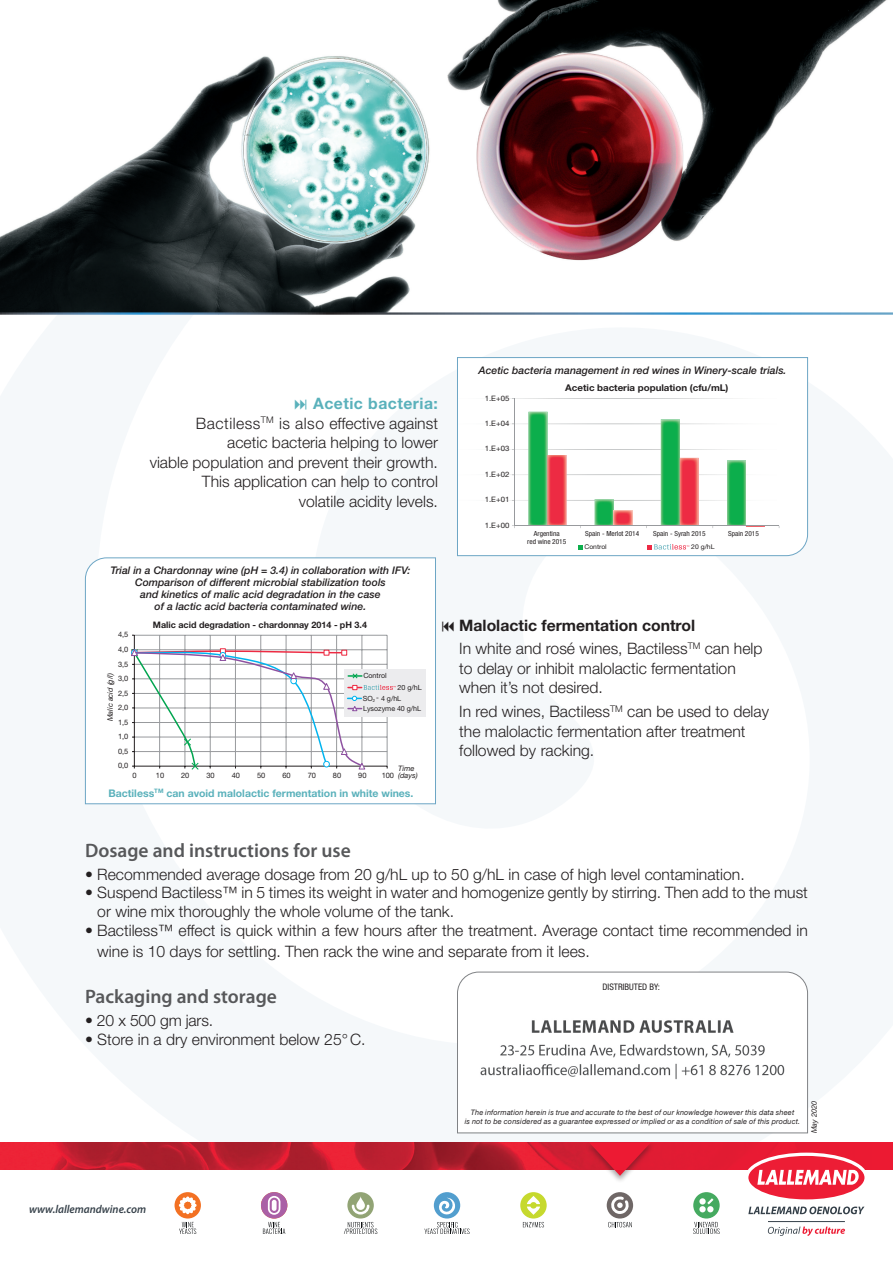
<style>
.page{position:relative;width:893px;height:1263px;background:#fff}
.page>*{position:absolute;margin:0;border:0;box-sizing:border-box;transform-origin:0 0}
.t1{font:600 19.5px "Myriad Pro";color:#57585a}
.t2{font:300 15.75px/19.5px "Helvetica Neue LT Std";color:#231f20}
.t3{font:italic 600 11.55px "Myriad Pro";color:#36414a;scale:.96 1}
.t4{font:italic 500 10.5px/12px "Helvetica Neue LT Std";color:#231f20;text-align:center}
.t5{font:700 10.5px "Helvetica Neue LT Std";color:#5ab1bb}
.t6{font:700 9.3px "Helvetica Neue LT Std";color:#231f20;scale:1.05 1}
.t7{font:700 9px "Helvetica Neue LT Std";color:#231f20}
.t8{font:condensed 9px "Helvetica Neue LT Std";color:#231f20}
.t9{font:italic 7.5px/9px "Helvetica Neue LT Std";letter-spacing:.025em;color:#231f20;text-align:center}
.t10{font:7.5px "Helvetica Neue LT Std";letter-spacing:-.005em;color:#231f20}
.t11{font:7.5px "Helvetica Neue LT Std";letter-spacing:-.005em;color:#231f20;scale:1.05 1}
.t12{font:italic 7.5px "Helvetica Neue LT Std";letter-spacing:-.01em;color:#231f20}
.t13{font:italic 7.5px/7.1px "Helvetica Neue LT Std";color:#231f20}
.t14{font:condensed 7.05px "Helvetica Neue LT Std";color:#231f20;scale:1.05 1}
.t15{font:7.05px/10.5px "Helvetica Neue LT Std";letter-spacing:-.005em;color:#231f20}
.t16{font:6.45px "Helvetica Neue LT Std";color:#231f20;scale:1.05 1}
.s1{font-weight:700;color:#5ab1bb}
.s2{font-weight:700}
</style>
<div class="page">
<svg style="left:457px;top:971px;width:351px;height:163px"></svg>
<svg style="left:0;top:0;width:893px;height:315px"></svg>
<svg style="left:85px;top:557px;width:351px;height:247px"></svg>
<svg style="left:457px;top:357px;width:351px;height:199px"></svg>
<img style="left:479px;top:1007px;width:306px;height:73px">
<img style="left:0;top:1142px;width:893px;height:28px">
<hr style="left:768px;top:1221px;width:77px;height:1px;background:#354049">
<svg style="left:745px;top:1152px;width:123px;height:62px"></svg>
<svg style="left:768px;top:1226px;width:77px;height:10px"></svg>
<div style="left:434px;top:1192px;width:26px;height:26px;background:#529ece;border-radius:50%"></div>
<svg style="left:439px;top:1198px;width:16px;height:17px"></svg>
<svg style="left:263px;top:1222px;width:22px;height:12px"></svg>
<div style="left:261px;top:1192px;width:26px;height:26px;background:#aa60a6;border-radius:50%"></div>
<svg style="left:268px;top:1196px;width:12px;height:19px"></svg>
<svg style="left:523px;top:1222px;width:21px;height:5px"></svg>
<div style="left:520px;top:1192px;width:27px;height:26px;background:#c6d92e;border-radius:50%"></div>
<svg style="left:527px;top:1196px;width:13px;height:19px"></svg>
<svg style="left:344px;top:1222px;width:33px;height:12px"></svg>
<div style="left:347px;top:1192px;width:27px;height:26px;background:#92a475;border-radius:50%"></div>
<svg style="left:356px;top:1196px;width:9px;height:14px"></svg>
<svg style="left:352px;top:1205px;width:17px;height:9px"></svg>
<svg style="left:179px;top:1222px;width:17px;height:12px"></svg>
<div style="left:175px;top:1192px;width:26px;height:26px;background:#f37123;border-radius:50%"></div>
<svg style="left:179px;top:1196px;width:18px;height:18px"></svg>
<svg style="left:693px;top:1222px;width:27px;height:12px"></svg>
<div style="left:693px;top:1192px;width:27px;height:26px;background:#45aa60;border-radius:50%"></div>
<div style="left:699px;top:1198px;width:7px;height:6px;background:#fff;border-radius:50%"></div>
<div style="left:699px;top:1206px;width:7px;height:6px;background:#fff;border-radius:50%"></div>
<svg style="left:707px;top:1198px;width:6px;height:14px"></svg>
<svg style="left:608px;top:1222px;width:24px;height:5px"></svg>
<div style="left:607px;top:1192px;width:26px;height:26px;background:#6f6766;border-radius:50%"></div>
<svg style="left:611px;top:1196px;width:18px;height:18px"></svg>
<svg style="left:424px;top:1222px;width:46px;height:12px"></svg>
<div style="left:585px;top:1141px;width:70px;height:43px;background:#231f20;opacity:.4"></div>
<svg style="left:589px;top:1142px;width:62px;height:34px;background:#e03e51"></svg>
<p class="t4" style="left:479px;top:364px;width:309px">Acetic bacteria management in red wines in Winery-scale trials.</p>
<p class="t2" style="left:150px;top:393px;width:290px;text-align:right"><span class="s1">Acetic bacteria:<br></span>Bactiless<sup>TM</sup> is also effective against<br>acetic bacteria helping to lower<br>viable population and prevent their growth.<br>This application can help to control<br>volatile acidity levels.</p>
<p class="t4" style="left:110px;top:564px;width:301px">Trial in a Chardonnay wine (pH = 3.4) in collaboration with IFV:<br>Comparison of different microbial stabilization tools<br>and kinetics of malic acid degradation in the case<br>of a lactic acid bacteria contaminated wine.</p>
<p class="t10" style="left:118px;top:630px;width:12px">4,5</p>
<p class="t10" style="left:118px;top:645px;width:12px">4,0</p>
<p class="t10" style="left:118px;top:659px;width:12px">3,5</p>
<p class="t12" style="left:106px;top:721px;width:50px;rotate:-90deg">Malic acid (g/l)</p>
<p class="t10" style="left:118px;top:674px;width:12px">3,0</p>
<p class="t10" style="left:118px;top:688px;width:12px">2,5</p>
<p class="t10" style="left:118px;top:703px;width:12px">2,0</p>
<p class="t10" style="left:118px;top:718px;width:12px">1,5</p>
<p class="t10" style="left:118px;top:732px;width:12px">1,0</p>
<p class="t10" style="left:118px;top:747px;width:12px">0,5</p>
<p class="t7" style="left:153px;top:619px;width:216px">Malic acid degradation - chardonnay 2014 - pH 3.4</p>
<p class="t15" style="left:363px;top:670px;width:25px">Control</p>
<p class="t15" style="left:363px;top:682px;width:60px;text-indent:35px">20 g/hL<br>SO<sub>2</sub> - 4 g/hL<br>Lysozyme 40 g/hL</p>
<p class="t10" style="left:118px;top:761px;width:12px">0,0</p>
<p class="t13" style="left:398px;top:764px;width:21px">Time (days)</p>
<p class="t10" style="left:133px;top:771px;width:6px">0</p>
<p class="t10" style="left:156px;top:771px;width:10px">10</p>
<p class="t10" style="left:181px;top:771px;width:10px">20</p>
<p class="t10" style="left:207px;top:771px;width:10px">30</p>
<p class="t10" style="left:232px;top:771px;width:10px">40</p>
<p class="t10" style="left:257px;top:771px;width:10px">50</p>
<p class="t10" style="left:282px;top:771px;width:10px">60</p>
<p class="t10" style="left:308px;top:771px;width:10px">70</p>
<p class="t10" style="left:333px;top:771px;width:10px">80</p>
<p class="t10" style="left:358px;top:771px;width:10px">90</p>
<p class="t10" style="left:382px;top:771px;width:14px">100</p>
<p class="t5" style="left:108px;top:786px;width:307px">Bactiless<sup>TM</sup> can avoid malolactic fermentation in white wines.</p>
<p class="t11" style="left:485px;top:393px;width:25px">1.E+05</p>
<p class="t11" style="left:485px;top:419px;width:25px">1.E+04</p>
<p class="t11" style="left:485px;top:444px;width:25px">1.E+03</p>
<p class="t11" style="left:485px;top:470px;width:25px">1.E+02</p>
<p class="t11" style="left:485px;top:495px;width:25px">1.E+01</p>
<p class="t11" style="left:485px;top:521px;width:25px">1.E+00</p>
<p class="t6" style="left:565px;top:382px;width:157px">Acetic bacteria population (cfu/mL)</p>
<p class="t14" style="left:534px;top:529px;width:26px">Argentina</p>
<p class="t14" style="left:585px;top:529px;width:53px">Spain - Merlot 2014</p>
<p class="t14" style="left:653px;top:529px;width:51px">Spain - Syrah 2015</p>
<p class="t14" style="left:728px;top:529px;width:31px">Spain 2015</p>
<p class="t14" style="left:527px;top:537px;width:39px">red wine 2015</p>
<p class="t16" style="left:584px;top:543px;width:23px">Control</p>
<p class="t16" style="left:691px;top:543px;width:24px">20 g/hL</p>
<p class="t2" style="left:459px;top:613px;width:305px;line-height:23.7px"><span class="s2">Malolactic fermentation control<br></span>In white and rosé wines, Bactiless<sup>TM</sup> can help</p>
<p class="t2" style="left:459px;top:658px;width:278px">to delay or inhibit malolactic fermentation when it’s not desired.</p>
<p class="t2" style="left:459px;top:701px;width:311px">In red wines, Bactiless<sup>TM</sup> can be used to delay the malolactic fermentation after treatment followed by racking.</p>
<p class="t1" style="left:85px;top:838px;width:267px">Dosage and instructions for use</p>
<p class="t2" style="left:85px;top:864px;width:661px">• Recommended average dosage from 20 g/hL up to 50 g/hL in case of high level contamination.</p>
<p class="t2" style="left:97px;top:883px;width:712px;line-height:18.8px;text-indent:-12px">• Suspend Bactiless™ in 5 times its weight in water and homogenize gently by stirring. Then add to the must or wine mix thoroughly the whole volume of the tank.</p>
<p class="t2" style="left:97px;top:919px;width:712px;line-height:21px;text-indent:-12px">• Bactiless™ effect is quick within a few hours after the treatment. Average contact time recommended in wine is 10 days for settling. Then rack the wine and separate from it lees.</p>
<p class="t1" style="left:85px;top:984px;width:193px">Packaging and storage</p>
<p class="t2" style="left:85px;top:1011px;width:130px">• 20 x 500 gm jars.</p>
<p class="t2" style="left:85px;top:1029px;width:282px">• Store in a dry environment below 25°C.</p>
<p class="t8" style="left:602px;top:981px;width:59px">DISTRIBUTED BY:</p>
<p class="t3" style="left:29px;top:1202px;width:123px">www.lallemandwine.com</p>
<p class="t9" style="left:465px;top:1108px;width:337px">The information herein is true and accurate to the best of our knowledge however this data sheet<br>is not to be considered as a guarantee expressed or implied or as a condition of sale of this product.</p>
<p class="t9" style="left:809px;top:1133px;width:34px;rotate:-90deg">May 2020</p>
</div>
